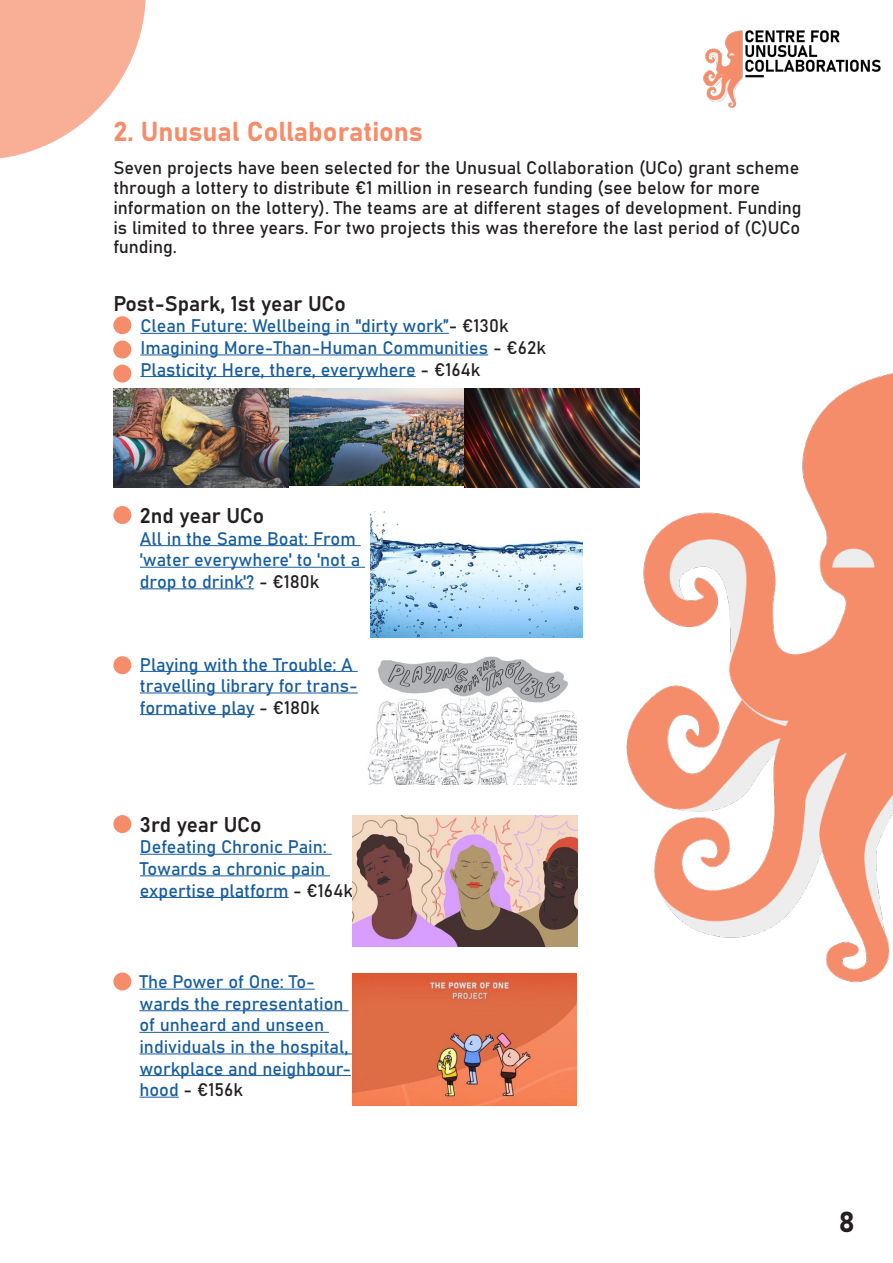
<style>
.page{position:relative;width:893px;height:1263px;background:#fff}
.page>*{position:absolute;margin:0;border:0;box-sizing:border-box;transform-origin:0 0}
.t1{font:28.5px "Bahnschrift";color:#231f20}
.t2{font:27px "Bahnschrift";color:#f58d6a}
.t3{font:21px "Bahnschrift";color:#231f20}
.t4{font:18px/21.6px "Bahnschrift";color:#175d9e}
.t5{font:18px/19.8px "Bahnschrift";color:#231f20}
.s1{color:#231f20}
</style>
<div class="page">
<svg style="left:0;top:0;width:146px;height:159px"></svg>
<img style="left:113px;top:389px;width:400px;height:98px">
<img style="left:513px;top:373px;width:380px;height:610px">
<img style="left:703px;top:30px;width:178px;height:78px">
<hr style="left:140px;top:333px;width:309px;height:1px;background:#175d9e">
<hr style="left:140px;top:355px;width:348px;height:1px;background:#175d9e">
<hr style="left:140px;top:376px;width:276px;height:1px;background:#175d9e">
<hr style="left:140px;top:854px;width:192px;height:1px;background:#175d9e">
<hr style="left:140px;top:875px;width:190px;height:1px;background:#175d9e">
<hr style="left:140px;top:897px;width:149px;height:1px;background:#175d9e">
<hr style="left:140px;top:545px;width:221px;height:1px;background:#175d9e">
<hr style="left:140px;top:567px;width:225px;height:1px;background:#175d9e">
<hr style="left:140px;top:589px;width:114px;height:1px;background:#175d9e">
<hr style="left:139px;top:989px;width:176px;height:1px;background:#175d9e">
<hr style="left:139px;top:1010px;width:209px;height:1px;background:#175d9e">
<hr style="left:139px;top:1032px;width:190px;height:1px;background:#175d9e">
<hr style="left:139px;top:1054px;width:213px;height:1px;background:#175d9e">
<hr style="left:139px;top:1075px;width:212px;height:1px;background:#175d9e">
<hr style="left:139px;top:1097px;width:40px;height:1px;background:#175d9e">
<img style="left:367px;top:656px;width:210px;height:128px">
<img style="left:370px;top:511px;width:212px;height:126px">
<img style="left:353px;top:815px;width:224px;height:131px">
<hr style="left:140px;top:671px;width:218px;height:1px;background:#175d9e">
<hr style="left:140px;top:693px;width:218px;height:1px;background:#175d9e">
<hr style="left:140px;top:714px;width:114px;height:1px;background:#175d9e">
<img style="left:352px;top:974px;width:225px;height:131px">
<div style="left:113px;top:972px;width:18px;height:18px;background:#f58d6a;border-radius:50%"></div>
<div style="left:113px;top:815px;width:18px;height:18px;background:#f58d6a;border-radius:50%"></div>
<div style="left:113px;top:656px;width:18px;height:18px;background:#f58d6a;border-radius:50%"></div>
<div style="left:113px;top:316px;width:18px;height:18px;background:#f58d6a;border-radius:50%"></div>
<div style="left:113px;top:340px;width:18px;height:18px;background:#f58d6a;border-radius:50%"></div>
<div style="left:113px;top:365px;width:18px;height:18px;background:#f58d6a;border-radius:50%"></div>
<div style="left:113px;top:506px;width:18px;height:18px;background:#f58d6a;border-radius:50%"></div>
<p class="t2" style="left:113px;top:111px;width:311px">2. Unusual Collaborations</p>
<p class="t5" style="left:113px;top:157px;width:690px">Seven projects have been selected for the Unusual Collaboration (UCo) grant scheme through a lottery to distribute €1 million in research funding (see below for more information on the lottery). The teams are at different stages of development. Funding is limited to three years. For two projects this was therefore the last period of (C)UCo funding.</p>
<p class="t3" style="left:113px;top:287px;width:234px">Post-Spark, 1st year UCo</p>
<p class="t4" style="left:113px;top:314px;width:397px"><span class="s1">•</span> Clean Future: Wellbeing in "dirty work”<span class="s1">- €130k</span></p>
<p class="t4" style="left:113px;top:336px;width:434px"><span class="s1">•</span> Imagining More-Than-Human Communities <span class="s1">- €62k</span></p>
<p class="t4" style="left:113px;top:357px;width:368px"><span class="s1">•</span> Plasticity: Here, there, everywhere <span class="s1">- €164k</span></p>
<p class="t3" style="left:140px;top:500px;width:126px">2nd year UCo</p>
<p class="t4" style="left:140px;top:526px;width:222px">All in the Same Boat: From 'water everywhere' to 'not a drop to drink'? <span class="s1">- €180k</span></p>
<p class="t4" style="left:140px;top:652px;width:219px">Playing with the Trouble: A travelling library for trans&shy;formative play <span class="s1">- €180k</span></p>
<p class="t3" style="left:140px;top:808px;width:123px">3rd year UCo</p>
<p class="t4" style="left:140px;top:835px;width:214px">Defeating Chronic Pain:<br>Towards a chronic pain expertise platform <span class="s1">- €164k</span></p>
<p class="t4" style="left:139px;top:970px;width:213px">The Power of One: To&shy;wards the representation of unheard and unseen individuals in the hospital, workplace and neighbour&shy;hood <span class="s1">- €156k</span></p>
<p class="t1" style="left:839px;top:1200px;width:18px">8</p>
</div>
